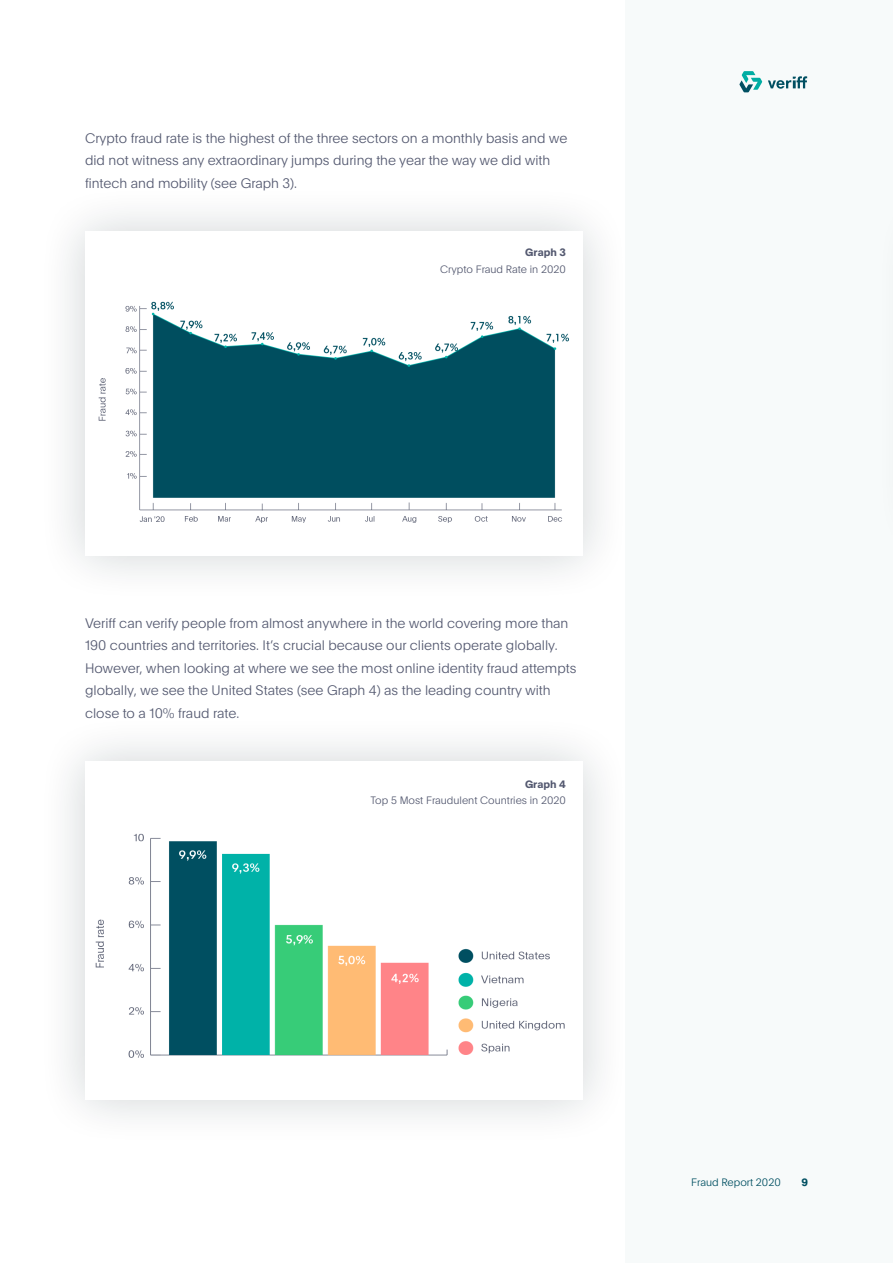
<style>
.page{position:relative;width:893px;height:1263px;background:#fff}
.page>*{position:absolute;margin:0;border:0;box-sizing:border-box;transform-origin:0 0}
.t1{font:100 13.5px/22.5px "Plain";color:#545970}
.t2{font:100 10.5px "Plain";color:#545970}
.t3{font:100 10.5px "Plain";color:#004f61}
.t4{font:700 10.5px "Plain";color:#545970}
.t5{font:700 10.5px "Plain";color:#004f61}
</style>
<div class="page">
<div style="left:625px;top:0;width:268px;height:1263px;background:#f7fafa"></div>
<svg style="left:739px;top:71px;width:23px;height:21px"></svg>
<svg style="left:768px;top:76px;width:39px;height:13px"></svg>
<div style="left:38px;top:184px;width:592px;height:419px;background:#0e242c;opacity:.2"></div>
<img style="left:85px;top:232px;width:498px;height:324px">
<div style="left:38px;top:714px;width:592px;height:433px;background:#0e242c;opacity:.2"></div>
<img style="left:85px;top:761px;width:498px;height:338px">
<p class="t1" style="left:85px;top:126px;width:484px">Crypto fraud rate is the highest of the three sectors on a monthly basis and we did not witness any extraordinary jumps during the year the way we did with fintech and mobility (see Graph 3).</p>
<p class="t4" style="left:525px;top:245px;width:42px">Graph 3</p>
<p class="t2" style="left:440px;top:261px;width:127px">Crypto Fraud Rate in 2020</p>
<p class="t1" style="left:85px;top:611px;width:493px">Veriff can verify people from almost anywhere in the world covering more than 190 countries and territories. It’s crucial because our clients operate globally.<br>However, when looking at where we see the most online identity fraud attempts globally, we see the United States (see Graph 4) as the leading country with close to a 10% fraud rate.</p>
<p class="t4" style="left:525px;top:776px;width:42px">Graph 4</p>
<p class="t2" style="left:371px;top:793px;width:197px">Top 5 Most Fraudulent Countries in 2020</p>
<p class="t3" style="left:691px;top:1175px;width:91px">Fraud Report 2020</p>
<p class="t5" style="left:801px;top:1175px;width:8px">9</p>
</div>
